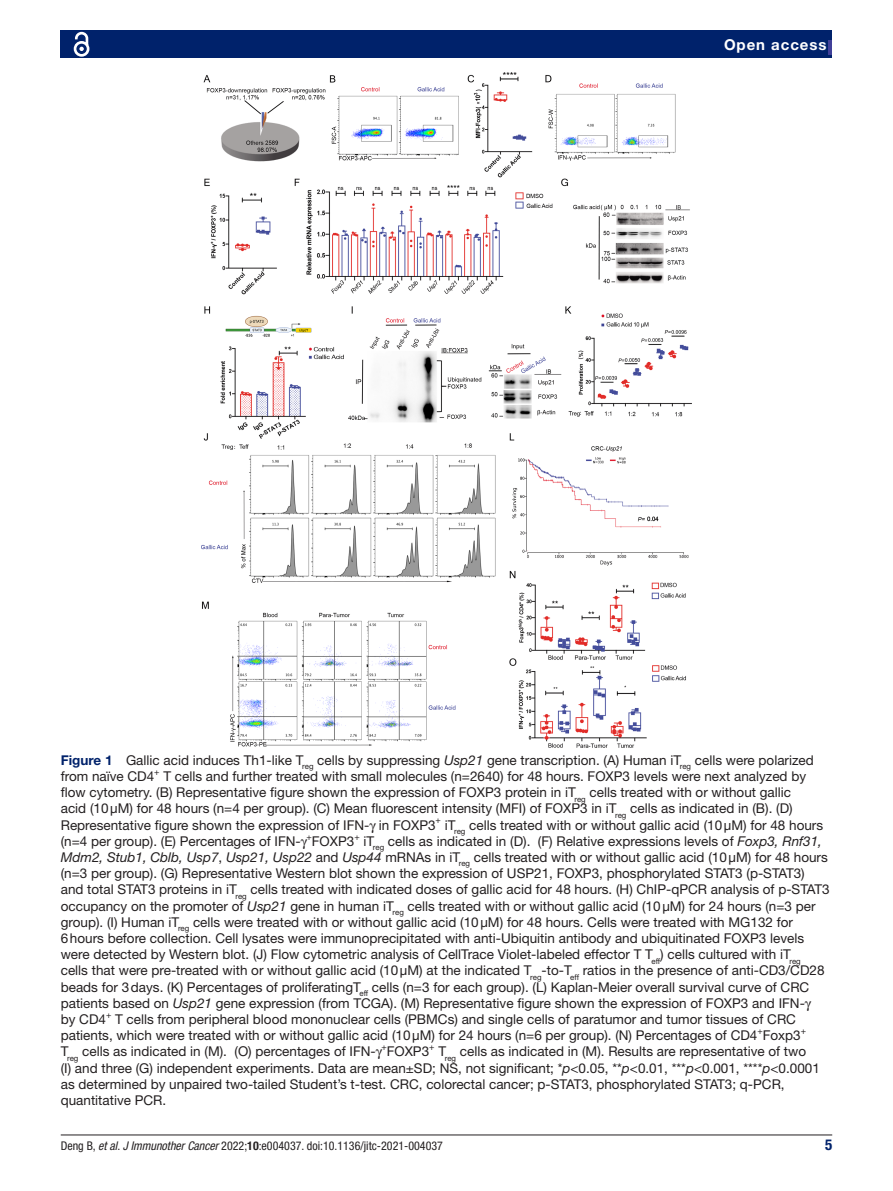
<style>
.page{position:relative;width:893px;height:1191px;background:#fff}
.page>*{position:absolute;margin:0;border:0;box-sizing:border-box;transform-origin:0 0}
.t1{font:700 15px "Helvetica Neue LT Std";letter-spacing:.065em;color:#fff}
.t2{font:700 condensed 15px "Helvetica Neue LT Std";color:#00226b}
.t3{font:13.5px/16.2px "Helvetica Neue LT Std";color:#231f20}
.t4{font:condensed 12px "Helvetica Neue LT Std";color:#231f20}
.t5{font:9px "Helvetica Neue LT Std";color:#231f20}
.s1{font-weight:700;color:#00226b}
.s2{font-style:italic}
.s3{font-weight:700}
</style>
<div class="page">
<hr style="left:61px;top:1134px;width:771px;height:1px;background:#231f20">
<div style="left:61px;top:31px;width:771px;height:27px;background:#00226b"></div>
<hr style="left:828px;top:40px;width:4px;height:15px;background:#414099">
<svg style="left:73px;top:31px;width:17px;height:26px"></svg>
<img style="left:202px;top:73px;width:489px;height:674px">
<p class="t1" style="left:724px;top:35px;width:104px">Open access</p>
<p class="t3" style="left:61px;top:751px;width:755px"><span class="s1">Figure 1</span> Gallic acid induces Th1-like T<sub>reg</sub> cells by suppressing <span class="s2">Usp21</span> gene transcription. (A) Human iT<sub>reg</sub> cells were polarized from naïve CD4<sup>+</sup> T cells and further treated with small molecules (n=2640) for 48 hours. FOXP3 levels were next analyzed by flow cytometry. (B) Representative figure shown the expression of FOXP3 protein in iT<sub>reg</sub> cells treated with or without gallic acid (10µM) for 48 hours (n=4 per group). (C) Mean fluorescent intensity (MFI) of FOXP3 in iT<sub>reg</sub> cells as indicated in (B). (D)<br>Representative figure shown the expression of IFN- in FOXP3</p>
<p class="t5" style="left:436px;top:815px;width:7px">+</p>
<p class="t3" style="left:445px;top:816px;width:380px">iT<sub>reg</sub> cells treated with or without gallic acid (10µM) for 48 hours</p>
<p class="t3" style="left:61px;top:832px;width:242px">(n=4 per group). (E) Percentages of IFN-</p>
<p class="t5" style="left:306px;top:831px;width:7px">+</p>
<p class="t3" style="left:312px;top:832px;width:44px">FOXP3</p>
<p class="t5" style="left:354px;top:831px;width:7px">+</p>
<p class="t3" style="left:61px;top:832px;width:770px;text-indent:303px">iT<sub>reg</sub> cells as indicated in (D). (F) Relative expressions levels of <span class="s2">Foxp3, Rnf31, Mdm2, Stub1, Cblb, Usp7</span>, <span class="s2">Usp21, Usp22</span> and <span class="s2">Usp44</span> mRNAs in iT<sub>reg</sub> cells treated with or without gallic acid (10µM) for 48 hours (n=3 per group). (G) Representative Western blot shown the expression of USP21, FOXP3, phosphorylated STAT3 (p-STAT3) and total STAT3 proteins in iT<sub>reg</sub> cells treated with indicated doses of gallic acid for 48 hours. (H) ChIP-qPCR analysis of p-STAT3 occupancy on the promoter of <span class="s2">Usp21</span> gene in human iT<sub>reg</sub> cells treated with or without gallic acid (10µM) for 24 hours (n=3 per group). (I) Human iT<sub>reg</sub> cells were treated with or without gallic acid (10µM) for 48 hours. Cells were treated with MG132 for 6hours before collection. Cell lysates were immunoprecipitated with anti-Ubiquitin antibody and ubiquitinated FOXP3 levels were detected by Western blot. (J) Flow cytometric analysis of CellTrace Violet-labeled effector T T<sub>eff</sub>) cells cultured with iT<sub>reg </sub>cells that were pre-treated with or without gallic acid (10µM) at the indicated T<sub>reg</sub>-to-T<sub>eff</sub> ratios in the presence of anti-CD3/CD28 beads for 3days. (K) Percentages of proliferatingT<sub>eff</sub> cells (n=3 for each group). (L) Kaplan-Meier overall survival curve of CRC patients based on <span class="s2">Usp21</span> gene expression (from TCGA). (M) Representative figure shown the expression of FOXP3 and IFN-<br>by CD4</p>
<p class="t5" style="left:106px;top:1009px;width:7px">+</p>
<p class="t3" style="left:61px;top:1011px;width:747px;text-indent:54px">T cells from peripheral blood mononuclear cells (PBMCs) and single cells of paratumor and tumor tissues of CRC patients, which were treated with or without gallic acid (10µM) for 24 hours (n=6 per group). (N) Percentages of CD4<sup>+</sup>Foxp3<sup>+<br></sup>T<sub>reg</sub> cells as indicated in (M). (O) percentages of IFN-</p>
<p class="t5" style="left:381px;top:1041px;width:7px">+</p>
<p class="t3" style="left:387px;top:1043px;width:44px">FOXP3</p>
<p class="t5" style="left:429px;top:1041px;width:7px">+</p>
<p class="t3" style="left:61px;top:1043px;width:761px;text-indent:378px">T<sub>reg</sub> cells as indicated in (M). Results are representative of two (I) and three (G) independent experiments. Data are mean±SD; NS, not significant; *<span class="s2">p</span>&lt;0.05, **<span class="s2">p</span>&lt;0.01, ***<span class="s2">p</span>&lt;0.001, ****<span class="s2">p</span>&lt;0.0001 as determined by unpaired two-tailed Student’s t-test. CRC, colorectal cancer; p-STAT3, phosphorylated STAT3; q-PCR, quantitative PCR.</p>
<p class="t4" style="left:61px;top:1138px;width:384px">Deng B, <span class="s2">et al</span>. <span class="s2">J Immunother Cancer</span> 2022;<span class="s3">10</span>:e004037. doi:10.1136/jitc-2021-004037</p>
<p class="t2" style="left:825px;top:1135px;width:9px">5</p>
</div>
